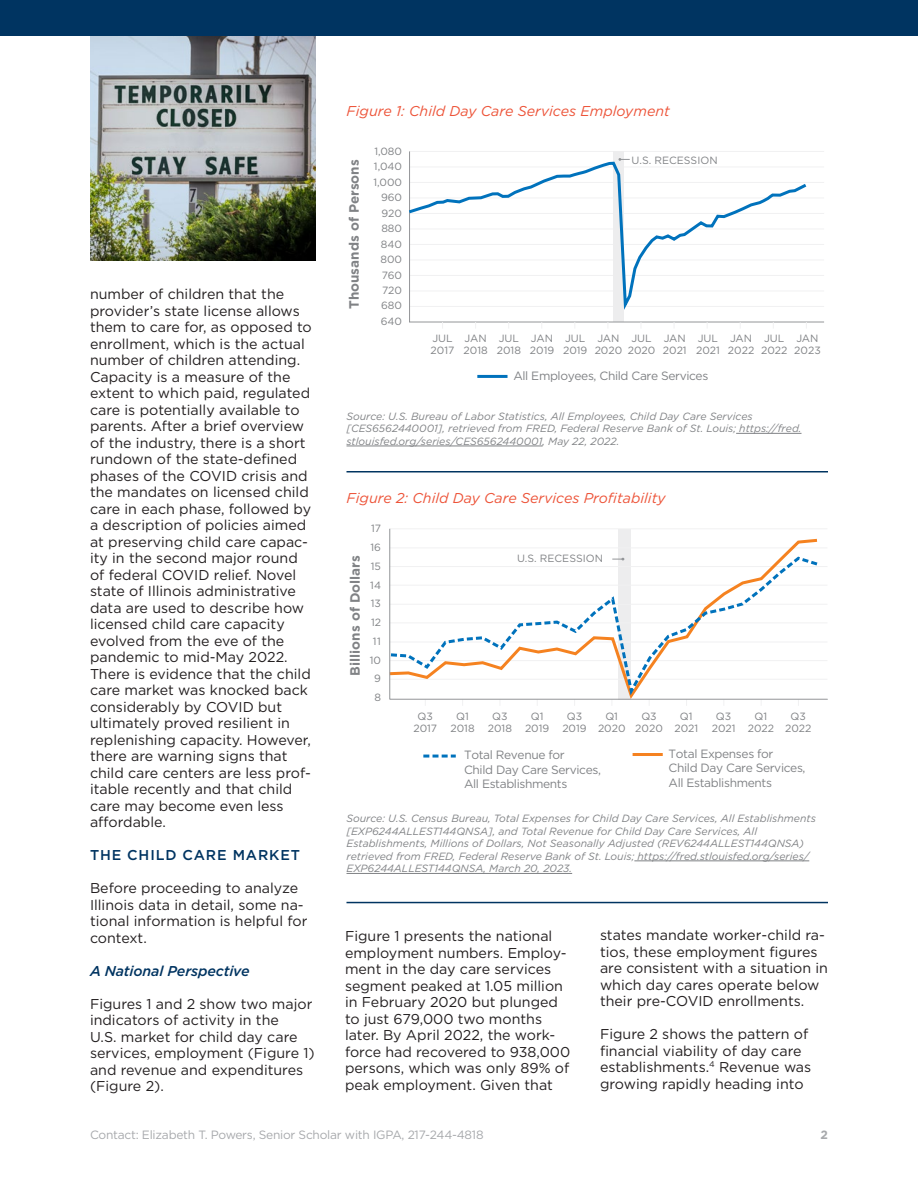
<style>
.page{position:relative;width:918px;height:1188px;background:#fff}
.page>*{position:absolute;margin:0;border:0;box-sizing:border-box;transform-origin:0 0}
.t1{font:14.25px/16.5px "Gotham";color:#231f20}
.t2{font:italic 14.25px "Gotham";color:#ed5338}
.t3{font:italic 500 14.25px "Gotham";letter-spacing:-.01em;color:#003461}
.t4{font:500 14.25px "Gotham";letter-spacing:.06em;color:#003461}
.t5{font:700 13.5px "Gotham";color:#808285}
.t6{font:12px/14.4px "Gotham";letter-spacing:-.03em;color:#808285}
.t7{font:12px "Gotham";letter-spacing:-.02em;color:#a7a9ac}
.t8{font:700 12px "Gotham";color:#a7a9ac}
.t9{font:italic 10.5px/12.6px "Gotham";color:#808285}
.t10{font:10.5px/12px "Gotham";color:#808285;text-align:center}
</style>
<div class="page">
<svg style="left:409px;top:151px;width:415px;height:172px"></svg>
<svg style="left:619px;top:158px;width:11px;height:2px"></svg>
<svg style="left:409px;top:160px;width:401px;height:155px"></svg>
<hr style="left:477px;top:375px;width:31px;height:3px;background:#0072bc">
<hr style="left:633px;top:753px;width:30px;height:3px;background:#f58220">
<svg style="left:423px;top:755px;width:33px;height:3px"></svg>
<svg style="left:389px;top:528px;width:438px;height:172px"></svg>
<hr style="left:736px;top:433px;width:66px;height:1px;background:#808285">
<hr style="left:346px;top:446px;width:197px;height:1px;background:#808285">
<hr style="left:634px;top:861px;width:175px;height:1px;background:#808285">
<hr style="left:346px;top:873px;width:226px;height:1px;background:#808285">
<hr style="left:346px;top:471px;width:482px;height:1px;background:#003461">
<hr style="left:346px;top:902px;width:482px;height:1px;background:#003461">
<img style="left:90px;top:36px;width:226px;height:225px">
<div style="left:0;top:0;width:918px;height:36px;background:#003461"></div>
<p class="t1" style="left:90px;top:286px;width:223px">number of children that the provider’s state license allows them to care for, as opposed to enrollment, which is the actual number of children attending.<br>Capacity is a measure of the extent to which paid, regulated care is potentially available to parents. After a brief overview of the industry, there is a short rundown of the state-defined phases of the COVID crisis and the mandates on licensed child care in each phase, followed by a description of policies aimed at preserving child care capac&shy;ity in the second major round of federal COVID relief. Novel state of Illinois administrative data are used to describe how licensed child care capacity evolved from the eve of the pandemic to mid-May 2022.<br>There is evidence that the child care market was knocked back considerably by COVID but ultimately proved resilient in replenishing capacity. However, there are warning signs that child care centers are less prof&shy;itable recently and that child care may become even less affordable.</p>
<p class="t4" style="left:90px;top:846px;width:211px">THE CHILD CARE MARKET</p>
<p class="t1" style="left:90px;top:880px;width:219px">Before proceeding to analyze<br>Illinois data in detail, some na&shy;tional information is helpful for context.</p>
<p class="t3" style="left:90px;top:962px;width:161px">A National Perspective</p>
<p class="t1" style="left:90px;top:995px;width:226px">Figures 1 and 2 show two major indicators of activity in the<br>U.S. market for child day care services, employment (Figure 1) and revenue and expenditures (Figure 2).</p>
<p class="t2" style="left:346px;top:102px;width:325px">Figure 1: Child Day Care Services Employment</p>
<p class="t5" style="left:345px;top:309px;width:151px;rotate:-90deg">Thousands of Persons</p>
<p class="t10" style="left:373px;top:143px;width:30px;line-height:15.5px;text-align:right">1,080<br>1,040<br>1,000<br>960<br>920<br>880<br>840<br>800<br>760<br>720<br>680<br>640</p>
<p class="t10" style="left:632px;top:154px;width:87px">U.S. RECESSION</p>
<p class="t10" style="left:431px;top:332px;width:25px;text-align:left">JUL<br>2017</p>
<p class="t10" style="left:497px;top:332px;width:26px;text-align:left">JUL<br>2018</p>
<p class="t10" style="left:563px;top:332px;width:26px;text-align:left">JUL<br>2019</p>
<p class="t10" style="left:628px;top:332px;width:29px">JUL<br>2020</p>
<p class="t10" style="left:696px;top:332px;width:25px;text-align:left">JUL<br>2021</p>
<p class="t10" style="left:761px;top:332px;width:28px;text-align:left">JUL<br>2022</p>
<p class="t10" style="left:794px;top:332px;width:28px;text-align:left">JAN<br>2023</p>
<p class="t10" style="left:464px;top:332px;width:26px;text-align:left">JAN<br>2018</p>
<p class="t10" style="left:530px;top:332px;width:26px;text-align:left">JAN<br>2019</p>
<p class="t10" style="left:595px;top:332px;width:29px;text-align:left">JAN<br>2020</p>
<p class="t10" style="left:663px;top:332px;width:25px;text-align:left">JAN<br>2021</p>
<p class="t10" style="left:728px;top:332px;width:28px;text-align:left">JAN<br>2022</p>
<p class="t6" style="left:513px;top:368px;width:196px">All Employees, Child Care Services</p>
<p class="t9" style="left:346px;top:409px;width:457px">Source: U.S. Bureau of Labor Statistics, All Employees, Child Day Care Services [CES6562440001], retrieved from FRED, Federal Reserve Bank of St. Louis; https://fred. stlouisfed.org/series/CES6562440001, May 22, 2022.</p>
<p class="t2" style="left:346px;top:489px;width:321px">Figure 2: Child Day Care Services Profitability</p>
<p class="t5" style="left:346px;top:676px;width:122px;rotate:-90deg">Billions of Dollars</p>
<p class="t10" style="left:370px;top:519px;width:13px;line-height:18.8px">17<br>16<br>15<br>14<br>13<br>12<br>11<br>10<br>9<br>8</p>
<p class="t10" style="left:517px;top:552px;width:87px">U.S. RECESSION</p>
<p class="t10" style="left:413px;top:710px;width:25px">Q3<br>2017</p>
<p class="t10" style="left:488px;top:710px;width:26px">Q3<br>2018</p>
<p class="t10" style="left:562px;top:710px;width:26px">Q3<br>2019</p>
<p class="t10" style="left:635px;top:710px;width:29px">Q3<br>2020</p>
<p class="t10" style="left:712px;top:710px;width:25px">Q3<br>2021</p>
<p class="t10" style="left:785px;top:710px;width:28px">Q3<br>2022</p>
<p class="t10" style="left:451px;top:710px;width:26px">Q1<br>2018</p>
<p class="t10" style="left:525px;top:710px;width:26px">Q1<br>2019</p>
<p class="t10" style="left:598px;top:710px;width:29px">Q1<br>2020</p>
<p class="t10" style="left:674px;top:710px;width:25px">Q1<br>2021</p>
<p class="t10" style="left:748px;top:710px;width:28px">Q1<br>2022</p>
<p class="t6" style="left:464px;top:748px;width:138px">Total Revenue for<br>Child Day Care Services,<br>All Establishments</p>
<p class="t6" style="left:669px;top:746px;width:138px">Total Expenses for<br>Child Day Care Services,<br>All Establishments</p>
<p class="t9" style="left:346px;top:812px;width:471px">Source: U.S. Census Bureau, Total Expenses for Child Day Care Services, All Establishments [EXP6244ALLEST144QNSA], and Total Revenue for Child Day Care Services, All Establishments, Millions of Dollars, Not Seasonally Adjusted (REV6244ALLEST144QNSA) retrieved from FRED, Federal Reserve Bank of St. Louis; https://fred.stlouisfed.org/series/ EXP6244ALLEST144QNSA, March 20, 2023.</p>
<p class="t1" style="left:345px;top:928px;width:227px">Figure 1 presents the national employment numbers. Employ&shy;ment in the day care services segment peaked at 1.05 million in February 2020 but plunged to just 679,000 two months later. By April 2022, the work&shy;force had recovered to 938,000 persons, which was only 89% of peak employment. Given that</p>
<p class="t1" style="left:600px;top:927px;width:230px">states mandate worker-child ra&shy;tios, these employment figures are consistent with a situation in which day cares operate below their pre-COVID enrollments.</p>
<p class="t1" style="left:600px;top:1026px;width:213px">Figure 2 shows the pattern of financial viability of day care establishments.<sup>4</sup> Revenue was growing rapidly heading into</p>
<p class="t7" style="left:90px;top:1127px;width:395px">Contact: Elizabeth T. Powers, Senior Scholar with IGPA, 217-244-4818</p>
<p class="t8" style="left:821px;top:1127px;width:9px">2</p>
</div>
